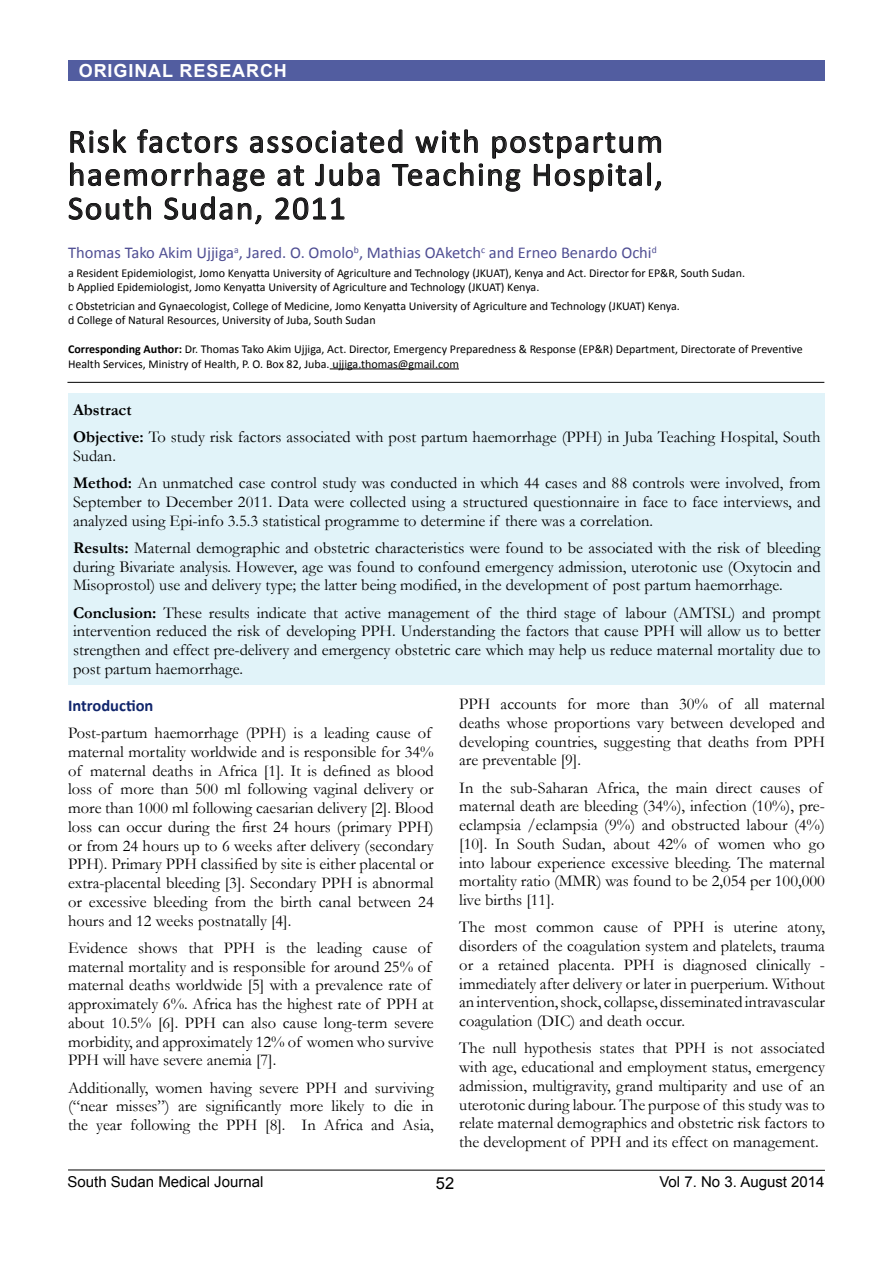
<style>
.page{position:relative;width:893px;height:1263px;background:#fff}
.page>*{position:absolute;margin:0;border:0;box-sizing:border-box;transform-origin:0 0}
.t1{font:33px/33.3px "Calibri";letter-spacing:.05em;color:#1d1c1d;text-align:justify}
.t2{font:700 18px "Arial";letter-spacing:.05em;color:#fff}
.t3{font:16.5px/18.8px "Garamond";color:#000}
.t4{font:16.5px "Calibri";color:#4f4e93}
.t5{font:700 16.5px "Calibri";color:#11266c}
.t6{font:16.5px "Arial";color:#000}
.t7{font:15px "Arial";color:#000}
.t8{font:12px/14.4px "Calibri";color:#000}
.s1{font-weight:700}
</style>
<div class="page">
<hr style="left:68px;top:1169px;width:757px;height:2px;background:#000">
<div style="left:68px;top:60px;width:757px;height:20px;background:#525da0"></div>
<hr style="left:330px;top:368px;width:129px;height:1px;background:#000">
<svg style="left:68px;top:129px;width:593px;height:95px"></svg>
<hr style="left:67px;top:382px;width:757px;height:1px;background:#000">
<div style="left:69px;top:393px;width:756px;height:292px;background:#e1f3f9"></div>
<p class="t2" style="left:79px;top:58px;width:115px">ORIGINAL RESEARCH</p>
<h1 class="t1" style="left:68px;top:123px;width:596px">Risk factors associated with postpartum haemorrhage at Juba Teaching Hospital, South Sudan, 2011</h1>
<p class="t4" style="left:68px;top:242px;width:590px">Thomas Tako Akim Ujjiga<sup>a</sup>, Jared. O. Omolo<sup>b</sup>, Mathias OAketch<sup>c</sup> and Erneo Benardo Ochi<sup>d</sup></p>
<p class="t8" style="left:68px;top:265px;width:678px">a Resident Epidemiologist, Jomo Kenyatta University of Agriculture and Technology (JKUAT), Kenya and Act. Director for EP&amp;R, South Sudan. b Applied Epidemiologist, Jomo Kenyatta University of Agriculture and Technology (JKUAT) Kenya.</p>
<p class="t8" style="left:68px;top:298px;width:613px">c Obstetrician and Gynaecologist, College of Medicine, Jomo Kenyatta University of Agriculture and Technology (JKUAT) Kenya. d College of Natural Resources, University of Juba, South Sudan</p>
<p class="t8" style="left:68px;top:341px;width:736px"><span class="s1">Corresponding Author:</span> Dr. Thomas Tako Akim Ujjiga, Act. Director, Emergency Preparedness &amp; Response (EP&amp;R) Department, Directorate of Preventive<br>Health Services, Ministry of Health, P. O. Box 82, Juba. ujjiga.thomas@gmail.com</p>
<p class="t3" style="left:73px;top:396px;width:749px;line-height:27.3px"><span class="s1">Abstract<br>Objective:</span> To study risk factors associated with post partum haemorrhage (PPH) in Juba Teaching Hospital, South</p>
<p class="t3" style="left:73px;top:442px;width:749px;line-height:27.3px">Sudan.<br><span class="s1">Method:</span> An unmatched case control study was conducted in which 44 cases and 88 controls were involved, from</p>
<p class="t3" style="left:73px;top:492px;width:749px">September to December 2011. Data were collected using a structured questionnaire in face to face interviews, and analyzed using Epi-info 3.5.3 statistical programme to determine if there was a correlation.</p>
<p class="t3" style="left:73px;top:538px;width:749px;text-align:justify"><span class="s1">Results:</span> Maternal demographic and obstetric characteristics were found to be associated with the risk of bleeding during Bivariate analysis. However, age was found to confound emergency admission, uterotonic use (Oxytocin and Misoprostol) use and delivery type; the latter being modified, in the development of post partum haemorrhage.</p>
<p class="t3" style="left:73px;top:603px;width:749px;text-align:justify"><span class="s1">Conclusion:</span> These results indicate that active management of the third stage of labour (AMTSL) and prompt intervention reduced the risk of developing PPH. Understanding the factors that cause PPH will allow us to better strengthen and effect pre-delivery and emergency obstetric care which may help us reduce maternal mortality due to post partum haemorrhage.</p>
<p class="t3" style="left:459px;top:694px;width:367px;text-align:justify">PPH accounts for more than 30% of all maternal deaths whose proportions vary between developed and developing countries, suggesting that deaths from PPH are preventable [9].</p>
<p class="t3" style="left:459px;top:778px;width:367px">In the sub-Saharan Africa, the main direct causes of maternal death are bleeding (34%), infection (10%), pre&shy;eclampsia /eclampsia (9%) and obstructed labour (4%) [10]. In South Sudan, about 42% of women who go into labour experience excessive bleeding. The maternal mortality ratio (MMR) was found to be 2,054 per 100,000 live births [11].</p>
<p class="t3" style="left:459px;top:917px;width:367px;text-align:justify">The most common cause of PPH is uterine atony, disorders of the coagulation system and platelets, trauma or a retained placenta. PPH is diagnosed clinically - immediately after delivery or later in puerperium. Without an intervention, shock, collapse, disseminated intravascular coagulation (DIC) and death occur.</p>
<p class="t3" style="left:459px;top:1038px;width:367px;text-align:justify">The null hypothesis states that PPH is not associated with age, educational and employment status, emergency admission, multigravity, grand multiparity and use of an uterotonic during labour. The purpose of this study was to relate maternal demographics and obstetric risk factors to the development of PPH and its effect on management.</p>
<p class="t5" style="left:68px;top:695px;width:87px">Introduction</p>
<p class="t3" style="left:68px;top:723px;width:367px">Post-partum haemorrhage (PPH) is a leading cause of maternal mortality worldwide and is responsible for 34% of maternal deaths in Africa [1]. It is defined as blood loss of more than 500 ml following vaginal delivery or more than 1000 ml following caesarian delivery [2]. Blood loss can occur during the first 24 hours (primary PPH) or from 24 hours up to 6 weeks after delivery (secondary PPH). Primary PPH classified by site is either placental or extra-placental bleeding [3]. Secondary PPH is abnormal or excessive bleeding from the birth canal between 24 hours and 12 weeks postnatally [4].</p>
<p class="t3" style="left:68px;top:938px;width:367px">Evidence shows that PPH is the leading cause of maternal mortality and is responsible for around 25% of maternal deaths worldwide [5] with a prevalence rate of approximately 6%. Africa has the highest rate of PPH at about 10.5% [6]. PPH can also cause long-term severe morbidity, and approximately 12% of women who survive PPH will have severe anemia [7].</p>
<p class="t3" style="left:68px;top:1077px;width:367px;text-align:justify">Additionally, women having severe PPH and surviving (“near misses”) are significantly more likely to die in the year following the PPH [8]. In Africa and Asia,</p>
<p class="t7" style="left:68px;top:1172px;width:197px">South Sudan Medical Journal</p>
<p class="t7" style="left:660px;top:1172px;width:166px">Vol 7. No 3. August 2014</p>
<p class="t6" style="left:436px;top:1172px;width:20px">52</p>
</div>
